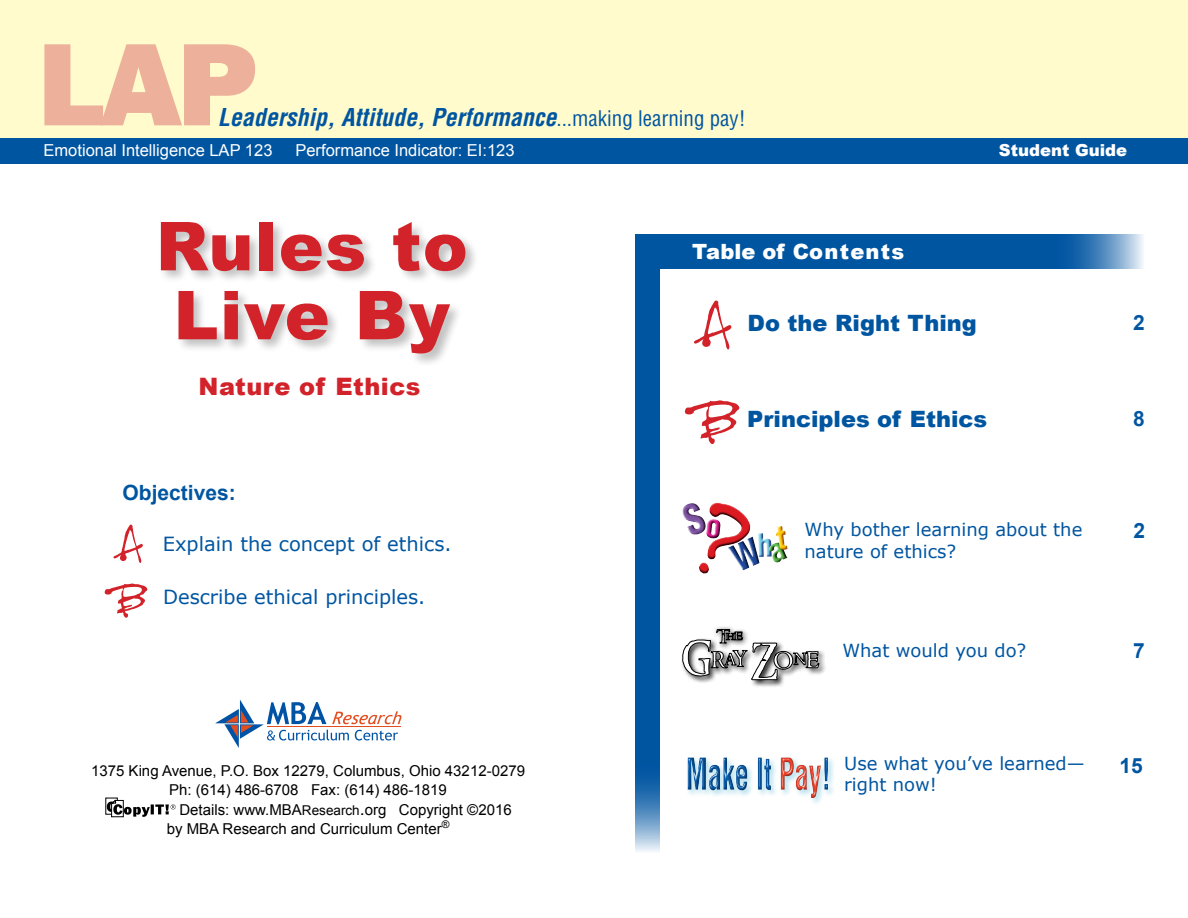
<style>
.page{position:relative;width:1188px;height:918px;background:#fff}
.page>*{position:absolute;margin:0;border:0;box-sizing:border-box;transform-origin:0 0}
.t1{font:800 112.5px "Frint";color:#ecb09b}
.t2{font:900 67.5px/69px "Arial";letter-spacing:.02em;color:#d2232a}
.t3{font:italic 700 condensed 24px "Helvetica LT";color:#0055a1}
.t4{font:900 24px "Arial";letter-spacing:.02em;color:#d2232a}
.t5{font:900 22.5px "Arial";color:#0055a1}
.t6{font:700 21px "Arial";color:#0055a1}
.t7{font:900 21px "Arial";letter-spacing:.035em;color:#fff}
.t8{font:19.5px "Verdana";color:#0055a1}
.t9{font:18px/21.6px "Verdana";color:#0055a1}
.t10{font:16.5px "Arial";color:#fff}
.t11{font:900 16.5px "Arial";color:#fff}
.t12{font:15px/19.5px "Arial";color:#000;text-align:center}
.s1{font-weight:400;font-style:normal;font-size:21px}
.s2{font-size:13.5px}
.s3{font-size:18px}
</style>
<div class="page">
<div style="left:635px;top:235px;width:420px;height:34px;background:#0055a1"></div>
<div style="left:0;top:0;width:1188px;height:140px;background:#fffbcc"></div>
<div style="left:0;top:138px;width:1188px;height:26px;background:#0055a1"></div>
<svg style="left:215px;top:700px;width:187px;height:48px"></svg>
<hr style="left:267px;top:727px;width:134px;height:1px;background:#e24e20">
<svg style="left:106px;top:800px;width:70px;height:17px"></svg>
<div style="left:158px;top:220px;width:322px;height:148px;background:#000;opacity:.25"></div>
<img style="left:682px;top:502px;width:106px;height:72px">
<div style="left:686px;top:755px;width:150px;height:51px;background:#0095c5;opacity:.31"></div>
<svg style="left:687px;top:756px;width:143px;height:42px"></svg>
<div style="left:680px;top:638px;width:147px;height:50px;background:#000;opacity:.9"></div>
<svg style="left:717px;top:626px;width:14px;height:2px"></svg>
<svg style="left:682px;top:628px;width:137px;height:53px"></svg>
<svg style="left:694px;top:301px;width:37px;height:48px"></svg>
<svg style="left:685px;top:400px;width:54px;height:44px"></svg>
<div style="left:635px;top:262px;width:25px;height:501px;background:#0055a1"></div>
<svg style="left:635px;top:763px;width:25px;height:89px;background:#568ec1"></svg>
<svg style="left:1055px;top:235px;width:88px;height:34px;background:#568ec0"></svg>
<svg style="left:113px;top:525px;width:30px;height:38px"></svg>
<svg style="left:105px;top:584px;width:42px;height:34px"></svg>
<h1 class="t1" style="left:41px;top:31px;width:216px">LAP</h1>
<h3 class="t3" style="left:218px;top:102px;width:530px">Leadership, Attitude, Performance<span class="s1">...making learning pay!</span></h3>
<p class="t10" style="left:44px;top:139px;width:231px">Emotional Intelligence LAP 123</p>
<p class="t10" style="left:295px;top:139px;width:221px">Performance Indicator: EI:123</p>
<p class="t11" style="left:999px;top:141px;width:130px">Student Guide</p>
<h2 class="t2" style="left:156px;top:212px;width:314px">Rules to<br>Live By</h2>
<h3 class="t4" style="left:199px;top:373px;width:223px">Nature of Ethics</h3>
<h3 class="t6" style="left:123px;top:479px;width:115px">Objectives:</h3>
<h3 class="t8" style="left:163px;top:532px;width:290px">Explain the concept of ethics.</h3>
<h3 class="t8" style="left:163px;top:584px;width:264px">Describe ethical principles.</h3>
<p class="t12" style="left:91px;top:761px;width:435px">1375 King Avenue, P.O. Box 12279, Columbus, Ohio 43212-0279<br>Ph: (614) 486-6708 Fax: (614) 486-1819</p>
<p class="t12" style="left:167px;top:800px;width:347px;text-align:left;text-indent:13px">Details: www.MBA<span class="s2">Research</span><span class="s3">.</span>org Copyright ©2016 by MBA Research and Curriculum Center<sup>®</sup></p>
<h3 class="t7" style="left:692px;top:240px;width:214px">Table of Contents</h3>
<h3 class="t5" style="left:748px;top:311px;width:231px">Do the Right Thing</h3>
<h3 class="t6" style="left:1133px;top:309px;width:13px">2</h3>
<h3 class="t5" style="left:747px;top:407px;width:242px">Principles of Ethics</h3>
<h3 class="t6" style="left:1133px;top:404px;width:13px">8</h3>
<p class="t9" style="left:805px;top:518px;width:279px">Why bother learning about the nature of ethics?</p>
<h3 class="t6" style="left:1133px;top:517px;width:13px">2</h3>
<p class="t9" style="left:842px;top:639px;width:186px">What would you do?</p>
<h3 class="t6" style="left:1133px;top:637px;width:13px">7</h3>
<p class="t9" style="left:844px;top:752px;width:242px">Use what you’ve learned— right now!</p>
<h3 class="t6" style="left:1120px;top:752px;width:25px">15</h3>
</div>
